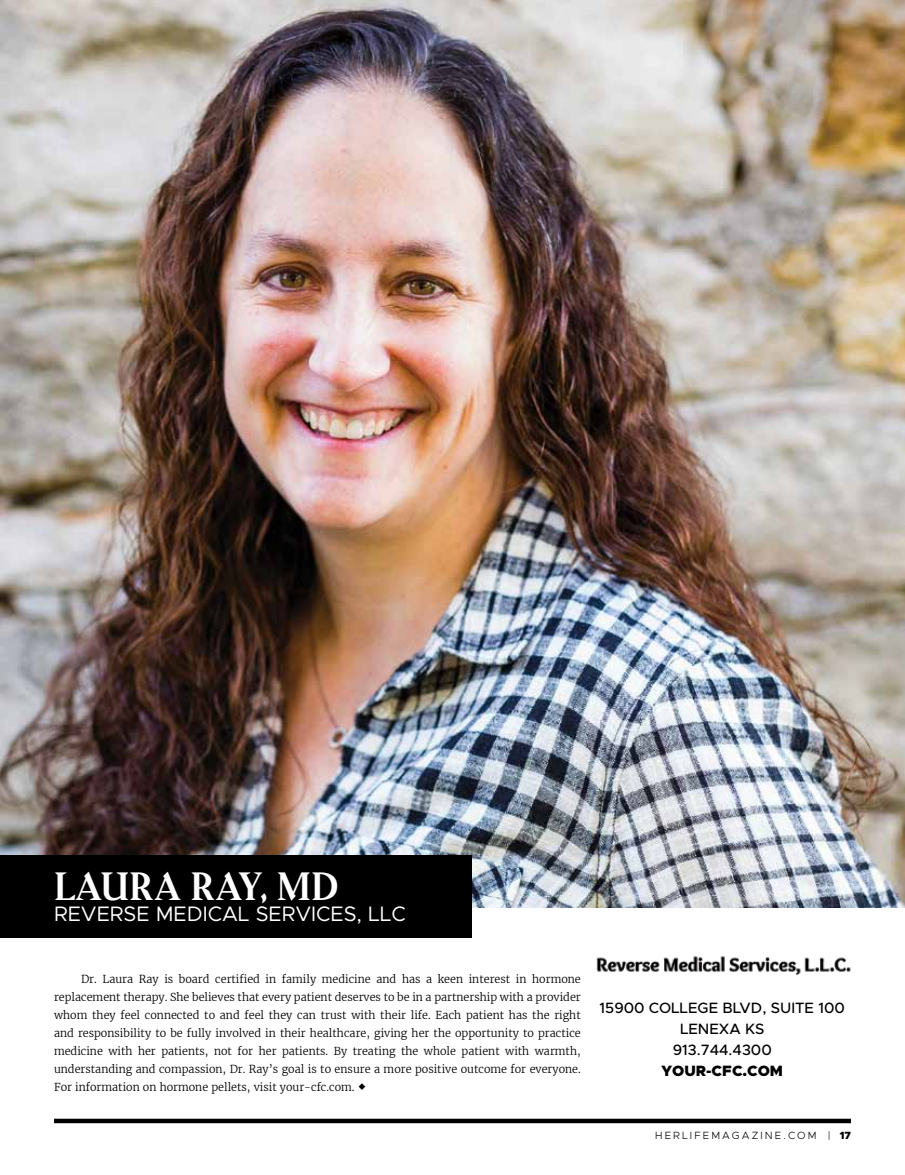
<style>
.page{position:relative;width:905px;height:1175px;background:#fff}
.page>*{position:absolute;margin:0;border:0;box-sizing:border-box;transform-origin:0 0}
.t1{font:700 36px "Amagro";letter-spacing:-.015em;color:#fff}
.t2{font:21px "Metropolis";color:#fff}
.t3{font:500 15px/21px "Metropolis";color:#000;text-align:center}
.t4{font:900 15px "Metropolis";color:#000}
.t5{font:300 10.8px/18px "Merriweather";color:#000;text-align:justify}
.t6{font:300 10.5px "Metropolis";letter-spacing:.2em;color:#000}
.s1{font-weight:900}
</style>
<div class="page">
<img style="left:0;top:0;width:904px;height:907px">
<div style="left:0;top:855px;width:471px;height:82px;background:#000"></div>
<div style="left:54px;top:1118px;width:796px;height:5px;background:#000"></div>
<img style="left:596px;top:956px;width:255px;height:19px">
<h1 class="t1" style="left:54px;top:863px;width:285px">LAURA RAY, MD</h1>
<h2 class="t2" style="left:54px;top:900px;width:353px">REVERSE MEDICAL SERVICES, LLC</h2>
<p class="t5" style="left:54px;top:970px;width:528px;text-indent:27px">Dr. Laura Ray is board certified in family medicine and has a keen interest in hormone replacement therapy. She believes that every patient deserves to be in a partnership with a provider whom they feel connected to and feel they can trust with their life. Each patient has the right and responsibility to be fully involved in their healthcare, giving her the opportunity to practice medicine with her patients, not for her patients. By treating the whole patient with warmth, understanding and compassion, Dr. Ray’s goal is to ensure a more positive outcome for everyone.<br>For information on hormone pellets, visit your-cfc.com.</p>
<h3 class="t3" style="left:599px;top:997px;width:247px">15900 COLLEGE BLVD, SUITE 100<br>LENEXA KS<br>913.744.4300</h3>
<h3 class="t4" style="left:661px;top:1061px;width:123px">YOUR-CFC.COM</h3>
<p class="t6" style="left:655px;top:1128px;width:197px">HERLIFEMAGAZINE.COM | <span class="s1">17</span></p>
</div>
